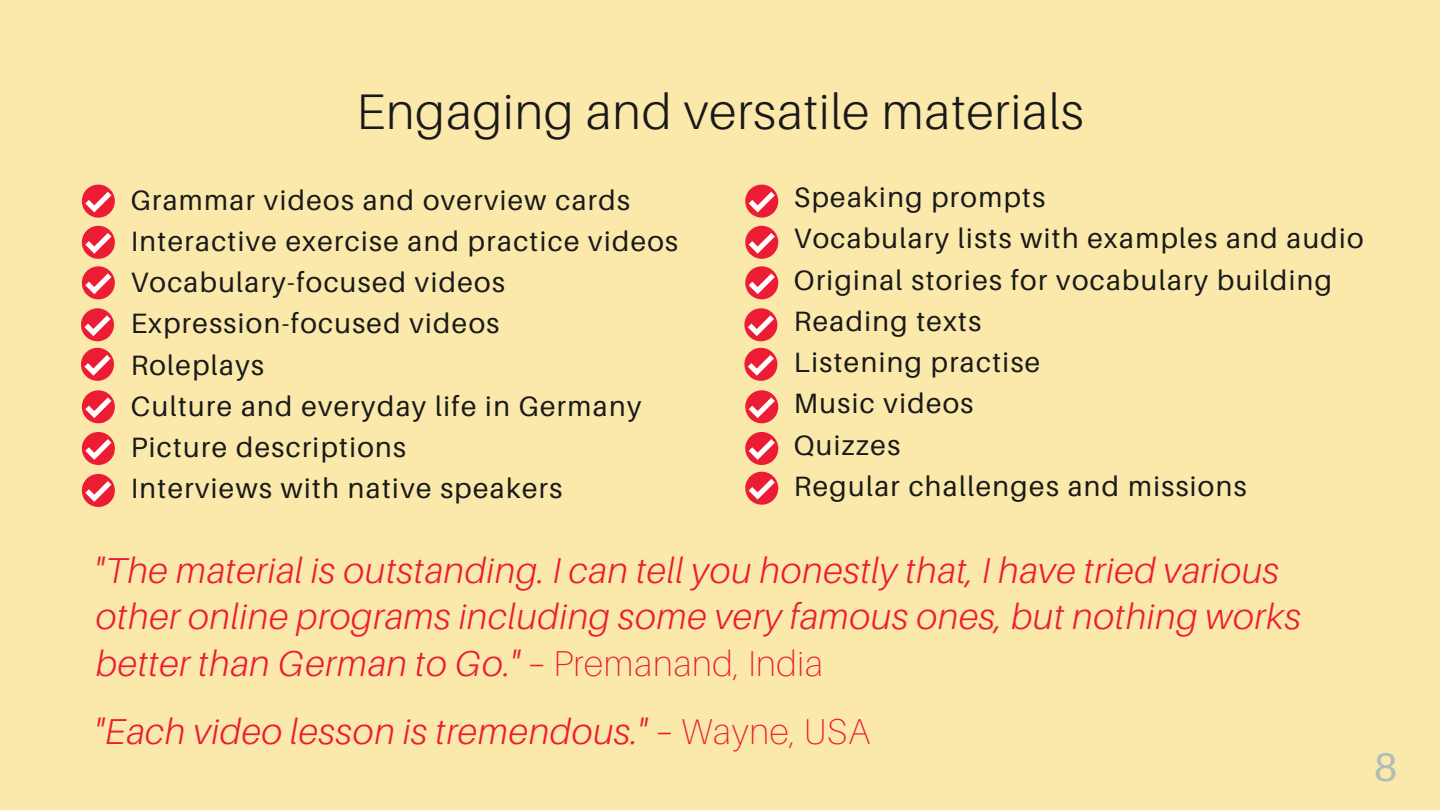
<style>
.page{position:relative;width:1440px;height:810px;background:#fae9ab}
.page>*{position:absolute;margin:0;border:0;box-sizing:border-box;transform-origin:0 0}
.t1{font:300 50px "Aileron";letter-spacing:.02em;color:#191919}
.t2{font:40px "Aileron";color:#b2bdb8}
.t3{font:italic 300 36px/46.5px "Aileron";letter-spacing:.02em;color:#ec1c34}
.t4{font:28px "Aileron";letter-spacing:.05em;color:#191919}
.s1{font-weight:100;font-style:normal}
</style>
<div class="page">
<svg style="left:82px;top:185px;width:33px;height:33px"></svg>
<svg style="left:82px;top:226px;width:33px;height:33px"></svg>
<svg style="left:82px;top:266px;width:33px;height:33px"></svg>
<svg style="left:81px;top:308px;width:33px;height:33px"></svg>
<svg style="left:81px;top:348px;width:33px;height:33px"></svg>
<svg style="left:82px;top:390px;width:33px;height:33px"></svg>
<svg style="left:82px;top:432px;width:33px;height:33px"></svg>
<svg style="left:745px;top:185px;width:33px;height:33px"></svg>
<svg style="left:745px;top:226px;width:33px;height:33px"></svg>
<svg style="left:745px;top:266px;width:33px;height:33px"></svg>
<svg style="left:744px;top:308px;width:33px;height:33px"></svg>
<svg style="left:744px;top:348px;width:33px;height:33px"></svg>
<svg style="left:745px;top:390px;width:33px;height:33px"></svg>
<svg style="left:745px;top:432px;width:33px;height:33px"></svg>
<svg style="left:745px;top:472px;width:33px;height:33px"></svg>
<svg style="left:82px;top:474px;width:33px;height:33px"></svg>
<p class="t1" style="left:356px;top:80px;width:729px">Engaging and versatile materials</p>
<p class="t4" style="left:131px;top:182px;width:501px">Grammar videos and overview cards</p>
<p class="t4" style="left:131px;top:224px;width:549px">Interactive exercise and practice videos</p>
<p class="t4" style="left:131px;top:265px;width:376px">Vocabulary-focused videos</p>
<p class="t4" style="left:131px;top:306px;width:370px">Expression-focused videos</p>
<p class="t4" style="left:131px;top:347px;width:135px">Roleplays</p>
<p class="t4" style="left:131px;top:389px;width:512px">Culture and everyday life in Germany</p>
<p class="t4" style="left:131px;top:430px;width:277px">Picture descriptions</p>
<p class="t4" style="left:131px;top:471px;width:433px">Interviews with native speakers</p>
<p class="t4" style="left:794px;top:180px;width:253px">Speaking prompts</p>
<p class="t4" style="left:794px;top:221px;width:571px">Vocabulary lists with examples and audio</p>
<p class="t4" style="left:794px;top:262px;width:539px">Original stories for vocabulary building</p>
<p class="t4" style="left:794px;top:304px;width:189px">Reading texts</p>
<p class="t4" style="left:794px;top:345px;width:248px">Listening practise</p>
<p class="t4" style="left:794px;top:386px;width:181px">Music videos</p>
<p class="t4" style="left:794px;top:427px;width:108px">Quizzes</p>
<p class="t4" style="left:794px;top:469px;width:454px">Regular challenges and missions</p>
<p class="t3" style="left:96px;top:546px;width:1207px">"The material is outstanding. I can tell you honestly that, I have tried various other online programs including some very famous ones, but nothing works better than German to Go." – <span class="s1">Premanand, India</span></p>
<p class="t3" style="left:96px;top:708px;width:776px">"Each video lesson is tremendous." – <span class="s1">Wayne, USA</span></p>
<p class="t2" style="left:1374px;top:742px;width:25px">8</p>
</div>
